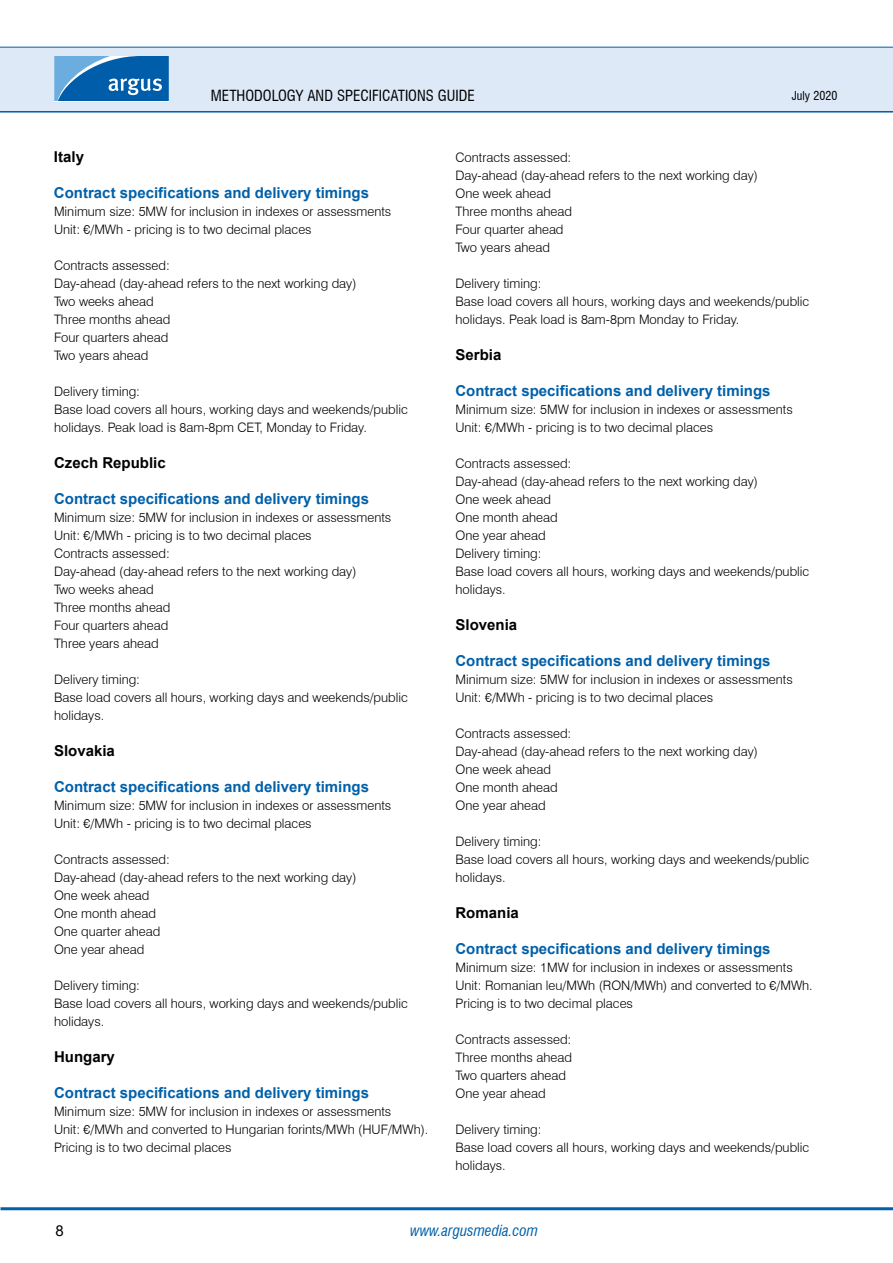
<style>
.page{position:relative;width:893px;height:1263px;background:#fff}
.page>*{position:absolute;margin:0;border:0;box-sizing:border-box;transform-origin:0 0}
.t1{font:700 15px "Arial";color:#0060a9}
.t2{font:700 15px "Arial";color:#000}
.t3{font:condensed 15px "Swiss 721 BT";color:#000}
.t4{font:italic condensed 15px "Swiss 721 BT";color:#0060a9}
.t5{font:15px "Arial";color:#000}
.t6{font:300 13.05px/18px "Swiss 721 BT";color:#000}
.t7{font:condensed 12px "Swiss 721 BT";color:#000}
</style>
<div class="page">
<hr style="left:0;top:110px;width:893px;height:3px;background:#0060a9">
<div style="left:0;top:47px;width:893px;height:64px;background:#dee9f7"></div>
<hr style="left:0;top:47px;width:893px;height:1px;background:#0060a9">
<svg style="left:54px;top:56px;width:115px;height:45px;background:#307dbd"></svg>
<hr style="left:1px;top:1207px;width:892px;height:3px;background:#0060a9">
<p class="t3" style="left:211px;top:86px;width:264px">METHODOLOGY AND SPECIFICATIONS GUIDE</p>
<p class="t7" style="left:792px;top:88px;width:47px">JULY 2020</p>
<p class="t2" style="left:54px;top:146px;width:32px">Italy</p>
<p class="t1" style="left:54px;top:182px;width:317px">Contract specifications and delivery timings</p>
<p class="t6" style="left:54px;top:202px;width:339px">Minimum size: 5MW for inclusion in indexes or assessments<br>Unit: €/MWh - pricing is to two decimal places</p>
<p class="t6" style="left:54px;top:256px;width:304px">Contracts assessed:<br>Day-ahead (day-ahead refers to the next working day)<br>Two weeks ahead<br>Three months ahead<br>Four quarters ahead<br>Two years ahead</p>
<p class="t6" style="left:54px;top:382px;width:355px">Delivery timing:<br>Base load covers all hours, working days and weekends/public holidays. Peak load is 8am-8pm CET, Monday to Friday.</p>
<p class="t2" style="left:54px;top:452px;width:113px">Czech Republic</p>
<p class="t1" style="left:54px;top:488px;width:317px">Contract specifications and delivery timings</p>
<p class="t6" style="left:54px;top:508px;width:339px">Minimum size: 5MW for inclusion in indexes or assessments<br>Unit: €/MWh - pricing is to two decimal places<br>Contracts assessed:<br>Day-ahead (day-ahead refers to the next working day)<br>Two weeks ahead<br>Three months ahead<br>Four quarters ahead<br>Three years ahead</p>
<p class="t6" style="left:54px;top:670px;width:355px">Delivery timing:<br>Base load covers all hours, working days and weekends/public holidays.</p>
<p class="t2" style="left:54px;top:740px;width:62px">Slovakia</p>
<p class="t1" style="left:54px;top:776px;width:317px">Contract specifications and delivery timings</p>
<p class="t6" style="left:54px;top:796px;width:339px">Minimum size: 5MW for inclusion in indexes or assessments<br>Unit: €/MWh - pricing is to two decimal places</p>
<p class="t6" style="left:54px;top:850px;width:304px">Contracts assessed:<br>Day-ahead (day-ahead refers to the next working day)<br>One week ahead<br>One month ahead<br>One quarter ahead<br>One year ahead</p>
<p class="t6" style="left:54px;top:976px;width:355px">Delivery timing:<br>Base load covers all hours, working days and weekends/public holidays.</p>
<p class="t2" style="left:54px;top:1046px;width:62px">Hungary</p>
<p class="t1" style="left:54px;top:1082px;width:317px">Contract specifications and delivery timings</p>
<p class="t6" style="left:54px;top:1102px;width:376px">Minimum size: 5MW for inclusion in indexes or assessments<br>Unit: €/MWh and converted to Hungarian forints/MWh (HUF/MWh).<br>Pricing is to two decimal places</p>
<p class="t6" style="left:455px;top:148px;width:304px">Contracts assessed:<br>Day-ahead (day-ahead refers to the next working day)<br>One week ahead<br>Three months ahead<br>Four quarter ahead<br>Two years ahead</p>
<p class="t6" style="left:455px;top:274px;width:355px">Delivery timing:<br>Base load covers all hours, working days and weekends/public holidays. Peak load is 8am-8pm Monday to Friday.</p>
<p class="t2" style="left:455px;top:344px;width:47px">Serbia</p>
<p class="t1" style="left:455px;top:380px;width:317px">Contract specifications and delivery timings</p>
<p class="t6" style="left:455px;top:400px;width:339px">Minimum size: 5MW for inclusion in indexes or assessments<br>Unit: €/MWh - pricing is to two decimal places</p>
<p class="t6" style="left:455px;top:454px;width:355px">Contracts assessed:<br>Day-ahead (day-ahead refers to the next working day)<br>One week ahead<br>One month ahead<br>One year ahead<br>Delivery timing:<br>Base load covers all hours, working days and weekends/public holidays.</p>
<p class="t2" style="left:455px;top:614px;width:63px">Slovenia</p>
<p class="t1" style="left:455px;top:650px;width:317px">Contract specifications and delivery timings</p>
<p class="t6" style="left:455px;top:670px;width:339px">Minimum size: 5MW for inclusion in indexes or assessments<br>Unit: €/MWh - pricing is to two decimal places</p>
<p class="t6" style="left:455px;top:724px;width:304px">Contracts assessed:<br>Day-ahead (day-ahead refers to the next working day)<br>One week ahead<br>One month ahead<br>One year ahead</p>
<p class="t6" style="left:455px;top:832px;width:355px">Delivery timing:<br>Base load covers all hours, working days and weekends/public holidays.</p>
<p class="t2" style="left:455px;top:902px;width:65px">Romania</p>
<p class="t1" style="left:455px;top:938px;width:317px">Contract specifications and delivery timings</p>
<p class="t6" style="left:455px;top:958px;width:359px">Minimum size: 1MW for inclusion in indexes or assessments<br>Unit: Romanian leu/MWh (RON/MWh) and converted to €/MWh.<br>Pricing is to two decimal places</p>
<p class="t6" style="left:455px;top:1030px;width:118px">Contracts assessed:<br>Three months ahead<br>Two quarters ahead<br>One year ahead</p>
<p class="t6" style="left:455px;top:1120px;width:355px">Delivery timing:<br>Base load covers all hours, working days and weekends/public holidays.</p>
<p class="t5" style="left:55px;top:1220px;width:10px">8</p>
<p class="t4" style="left:410px;top:1221px;width:129px">www.argusmedia.com</p>
</div>
